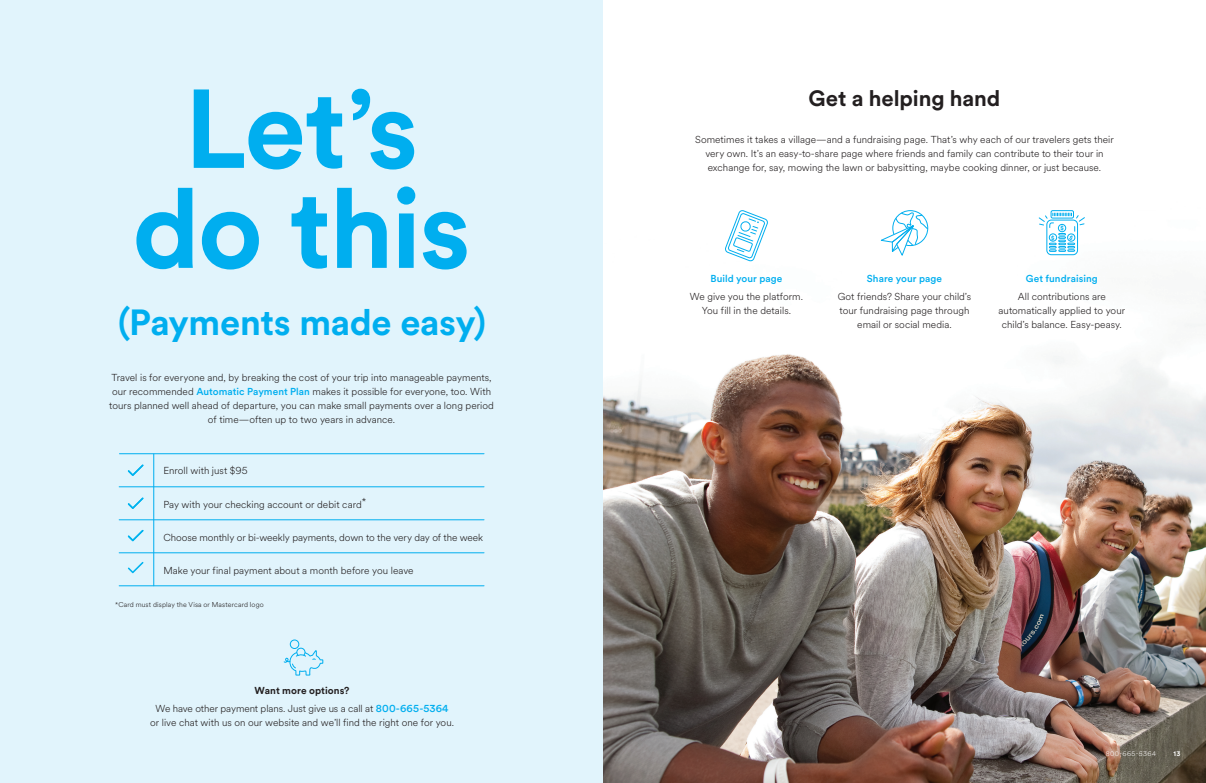
<style>
.page{position:relative;width:1206px;height:783px;background:#fff}
.page>*{position:absolute;margin:0;border:0;box-sizing:border-box;transform-origin:0 0}
.t1{font:700 110.6px/100px "EF Circular";letter-spacing:-.02em;color:#00aeef;text-align:center}
.t2{font:700 36px "EF Circular";letter-spacing:-.01em;color:#00aeef}
.t3{font:700 22px "EF Circular";letter-spacing:-.005em;color:#231f20}
.t4{font:300 10px/14px "EF Circular";color:#231f20;text-align:center}
.t5{font:500 10px "EF Circular";letter-spacing:.005em;color:#00aeef}
.t6{font:700 10px "EF Circular";letter-spacing:.005em;color:#231f20}
.t7{font:300 7px "EF Circular";letter-spacing:.02em;color:#231f20}
.t8{font:300 6.5px "EF Circular";letter-spacing:.07em;color:#fff}
.t9{font:700 6.5px "EF Circular";color:#fff}
.t10{font:900 5.6px "EF Circular";color:#00aeef}
.s1{font-weight:500;color:#00aeef}
</style>
<div class="page">
<div style="left:0;top:0;width:603px;height:783px;background:#e1f4fc"></div>
<hr style="left:154px;top:454px;width:1px;height:132px;background:#00aeef">
<hr style="left:119px;top:454px;width:365px;height:1px;background:#00aeef">
<hr style="left:119px;top:487px;width:365px;height:1px;background:#00aeef">
<hr style="left:119px;top:520px;width:365px;height:1px;background:#00aeef">
<hr style="left:119px;top:553px;width:365px;height:1px;background:#00aeef">
<hr style="left:119px;top:586px;width:365px;height:1px;background:#00aeef">
<svg style="left:128px;top:498px;width:16px;height:11px"></svg>
<svg style="left:128px;top:465px;width:16px;height:11px"></svg>
<svg style="left:128px;top:530px;width:16px;height:11px"></svg>
<svg style="left:128px;top:562px;width:16px;height:11px"></svg>
<svg style="left:283px;top:643px;width:41px;height:33px"></svg>
<div style="left:290px;top:640px;width:9px;height:9px;border:1px solid #00aeef;border-radius:50%"></div>
<img style="left:603px;top:211px;width:603px;height:572px">
<svg style="left:880px;top:210px;width:49px;height:47px"></svg>
<svg style="left:724px;top:210px;width:45px;height:53px"></svg>
<div style="left:1046px;top:220px;width:32px;height:35px;border:1px solid #00aeef;border-radius:4px"></div>
<div style="left:1051px;top:210px;width:23px;height:9px;border:1px solid #00aeef;border-radius:2px"></div>
<svg style="left:1038px;top:213px;width:48px;height:39px"></svg>
<p class="t1" style="left:132px;top:75px;width:340px">Let’s do this</p>
<p class="t2" style="left:118px;top:298px;width:369px">(Payments made easy)</p>
<p class="t4" style="left:109px;top:370px;width:386px">Travel is for everyone and, by breaking the cost of your trip into manageable payments, our recommended <span class="s1">Automatic Payment Plan</span> makes it possible for everyone, too. With tours planned well ahead of departure, you can make small payments over a long period of time—often up to two years in advance.</p>
<p class="t4" style="left:163px;top:463px;width:86px">Enroll with just $95</p>
<p class="t4" style="left:163px;top:497px;width:204px">Pay with your checking account or debit card*</p>
<p class="t4" style="left:163px;top:530px;width:321px">Choose monthly or bi-weekly payments, down to the very day of the week</p>
<p class="t4" style="left:163px;top:563px;width:252px">Make your final payment about a month before you leave</p>
<p class="t7" style="left:115px;top:599px;width:150px">*Card must display the Visa or Mastercard logo</p>
<p class="t6" style="left:255px;top:684px;width:96px">Want more options?</p>
<p class="t4" style="left:150px;top:701px;width:305px">We have other payment plans. Just give us a call at <span class="s1">800-665-5364 </span>or live chat with us on our website and we’ll find the right one for you.</p>
<p class="t3" style="left:809px;top:83px;width:193px">Get a helping hand</p>
<p class="t4" style="left:695px;top:132px;width:420px">Sometimes it takes a village—and a fundraising page. That’s why each of our travelers gets their very own. It’s an easy-to-share page where friends and family can contribute to their tour in exchange for, say, mowing the lawn or babysitting, maybe cooking dinner, or just because.</p>
<p class="t10" style="left:1060px;top:224px;width:5px">$</p>
<p class="t5" style="left:710px;top:272px;width:74px">Build your page</p>
<p class="t4" style="left:690px;top:289px;width:115px">We give you the platform.<br>You fill in the details.</p>
<p class="t5" style="left:867px;top:272px;width:77px">Share your page</p>
<p class="t4" style="left:838px;top:289px;width:135px">Got friends? Share your child’s tour fundraising page through email or social media.</p>
<p class="t10" style="left:1051px;top:234px;width:5px">$</p>
<p class="t5" style="left:1026px;top:272px;width:73px">Get fundraising</p>
<p class="t4" style="left:999px;top:289px;width:128px">All contributions are automatically applied to your child’s balance. Easy-peasy.</p>
<p class="t8" style="left:1106px;top:750px;width:52px">800-665-5364</p>
<p class="t9" style="left:1173px;top:749px;width:9px">13</p>
</div>
